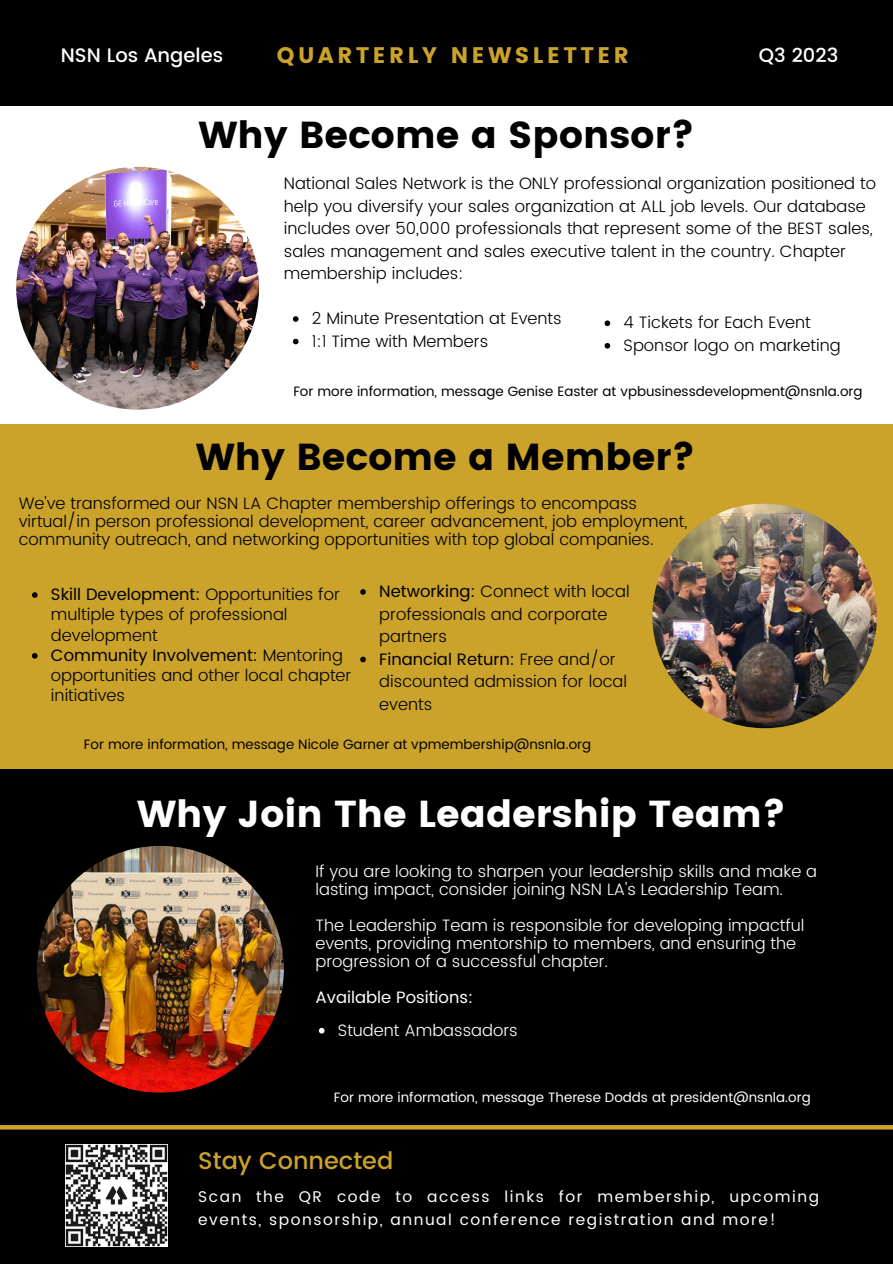
<style>
.page{position:relative;width:893px;height:1264px;background:#fff}
.page>*{position:absolute;margin:0;border:0;box-sizing:border-box;transform-origin:0 0}
.t1{font:37.5px "Poppins";color:#000}
.t2{font:37.5px "Poppins";color:#fff}
.t3{font:500 24px "Poppins";color:#cba32a}
.t4{font:22.5px "Poppins";letter-spacing:.15em;color:#cba32a}
.t5{font:500 19.5px "Poppins";color:#fff}
.t6{font:300 16.5px/22.5px "Poppins";color:#000}
.t7{font:300 16.5px/18px "Poppins";color:#fff}
.t8{font:16.5px "Poppins";color:#fff}
.t9{font:15.45px/23.7px "Poppins";letter-spacing:.1em;color:#fff}
.t10{font:13.5px "Poppins";color:#000}
.t11{font:13.5px "Poppins";color:#fff}
.s1{font-weight:400}
</style>
<div class="page">
<div style="left:0;top:0;width:892px;height:106px;background:#000"></div>
<div style="left:0;top:1129px;width:892px;height:134px;background:#000"></div>
<img style="left:65px;top:1144px;width:103px;height:102px">
<div style="left:0;top:424px;width:892px;height:349px;background:#cba32a"></div>
<div style="left:0;top:769px;width:892px;height:360px;background:#000"></div>
<hr style="left:0;top:1125px;width:892px;height:4px;background:#cba32a">
<img style="left:16px;top:167px;width:243px;height:242px;border-radius:50%">
<img style="left:652px;top:503px;width:225px;height:225px;border-radius:50%">
<img style="left:37px;top:845px;width:247px;height:247px;border-radius:50%">
<svg style="left:293px;top:316px;width:5px;height:6px"></svg>
<svg style="left:293px;top:339px;width:5px;height:5px"></svg>
<svg style="left:604px;top:320px;width:6px;height:6px"></svg>
<svg style="left:604px;top:343px;width:6px;height:5px"></svg>
<svg style="left:32px;top:592px;width:6px;height:6px"></svg>
<svg style="left:32px;top:653px;width:6px;height:5px"></svg>
<svg style="left:360px;top:589px;width:6px;height:5px"></svg>
<svg style="left:360px;top:656px;width:6px;height:6px"></svg>
<svg style="left:319px;top:1027px;width:5px;height:6px"></svg>
<p class="t5" style="left:61px;top:44px;width:164px">NSN Los Angeles</p>
<p class="t4" style="left:277px;top:42px;width:353px">QUARTERLY NEWSLETTER</p>
<p class="t5" style="left:758px;top:44px;width:81px">Q3 2023</p>
<p class="t1" style="left:198px;top:113px;width:498px">Why Become a Sponsor?</p>
<p class="t6" style="left:284px;top:172px;width:593px">National Sales Network is the ONLY professional organization positioned to help you diversify your sales organization at ALL job levels. Our database includes over 50,000 professionals that represent some of the BEST sales, sales management and sales executive talent in the country. Chapter membership includes:</p>
<p class="t6" style="left:312px;top:307px;width:251px">2 Minute Presentation at Events</p>
<p class="t6" style="left:312px;top:329px;width:178px">1:1 Time with Members</p>
<p class="t6" style="left:623px;top:311px;width:189px">4 Tickets for Each Event</p>
<p class="t6" style="left:623px;top:334px;width:219px">Sponsor logo on marketing</p>
<p class="t10" style="left:293px;top:383px;width:570px">For more information, message Genise Easter at vpbusinessdevelopment@nsnla.org</p>
<p class="t1" style="left:196px;top:435px;width:501px">Why Become a Member?</p>
<p class="t6" style="left:19px;top:494px;width:670px;line-height:18px">We've transformed our NSN LA Chapter membership offerings to encompass virtual/in person professional development, career advancement, job employment, community outreach, and networking opportunities with top global companies.</p>
<p class="t6" style="left:379px;top:580px;width:252px"><span class="s1">Networking:</span> Connect with local professionals and corporate partners</p>
<p class="t6" style="left:379px;top:647px;width:249px"><span class="s1">Financial Return:</span> Free and/or discounted admission for local events</p>
<p class="t10" style="left:84px;top:736px;width:509px">For more information, message Nicole Garner at vpmembership@nsnla.org</p>
<p class="t6" style="left:51px;top:584px;width:290px;line-height:20.2px"><span class="s1">Skill Development:</span> Opportunities for multiple types of professional development</p>
<p class="t6" style="left:51px;top:645px;width:302px;line-height:20.2px"><span class="s1">Community Involvement:</span> Mentoring opportunities and other local chapter initiatives</p>
<p class="t2" style="left:137px;top:792px;width:650px">Why Join The Leadership Team?</p>
<p class="t7" style="left:315px;top:862px;width:503px">If you are looking to sharpen your leadership skills and make a lasting impact, consider joining NSN LA's Leadership Team.</p>
<p class="t7" style="left:315px;top:916px;width:490px">The Leadership Team is responsible for developing impactful events, providing mentorship to members, and ensuring the progression of a successful chapter.</p>
<p class="t8" style="left:315px;top:987px;width:159px">Available Positions:</p>
<p class="t7" style="left:338px;top:1021px;width:181px">Student Ambassadors</p>
<p class="t11" style="left:334px;top:1089px;width:478px">For more information, message Therese Dodds at president@nsnla.org</p>
<p class="t3" style="left:198px;top:1146px;width:197px">Stay Connected</p>
<p class="t9" style="left:198px;top:1184px;width:622px">Scan the QR code to access links for membership, upcoming events, sponsorship, annual conference registration and more!</p>
</div>
